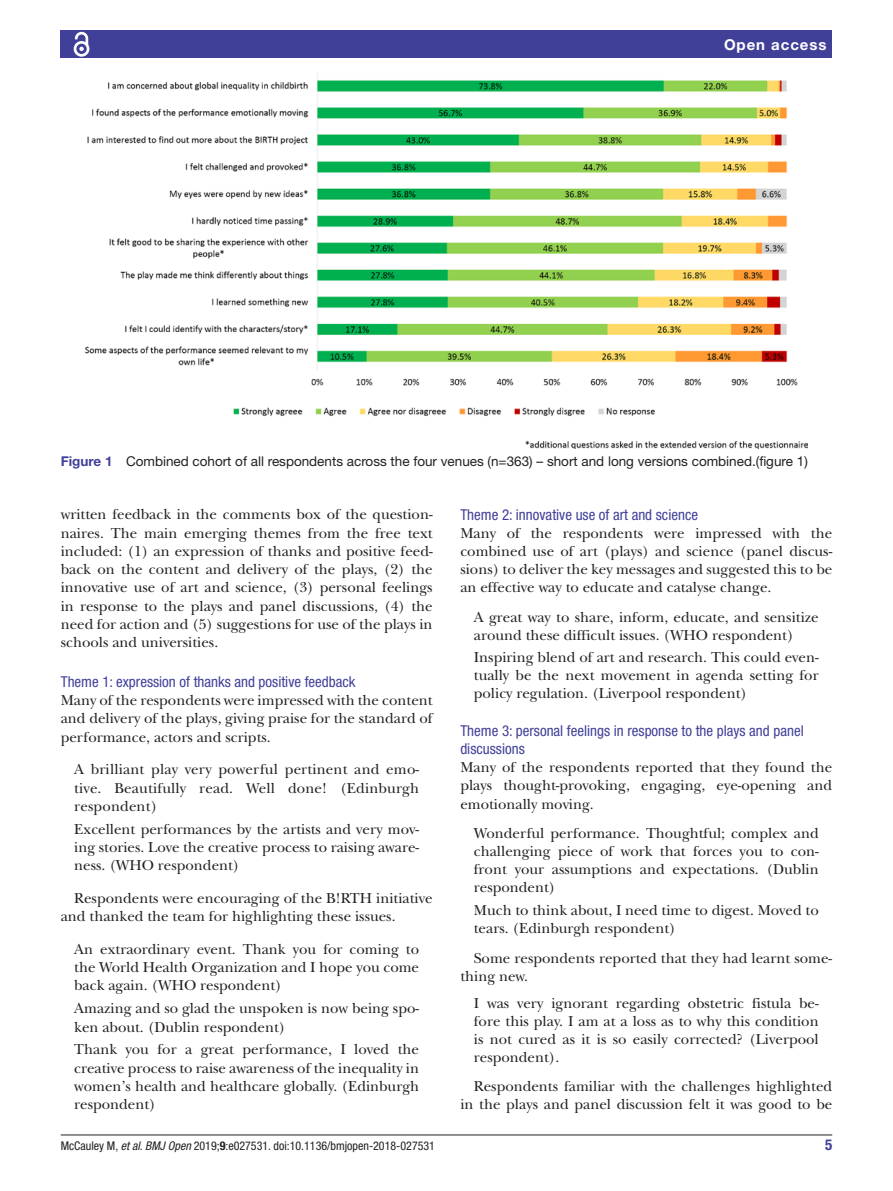
<style>
.page{position:relative;width:893px;height:1191px;background:#fff}
.page>*{position:absolute;margin:0;border:0;box-sizing:border-box;transform-origin:0 0}
.t1{font:15px/18.3px "New Baskerville";color:#231f20;text-align:justify}
.t2{font:condensed 15px/18px "Helvetica Neue LT Std";color:#414099}
.t3{font:700 15px "Helvetica Neue LT Std";letter-spacing:.065em;color:#fff}
.t4{font:700 condensed 15px "Helvetica Neue LT Std";color:#414099}
.t5{font:13.5px "Helvetica Neue LT Std";color:#231f20}
.t6{font:condensed 12px "Helvetica Neue LT Std";color:#231f20}
.s1{font-weight:700;color:#414099}
.s2{font-style:italic}
.s3{font-weight:700}
</style>
<div class="page">
<hr style="left:61px;top:1134px;width:771px;height:1px;background:#231f20">
<div style="left:61px;top:31px;width:771px;height:27px;background:#414099"></div>
<svg style="left:73px;top:31px;width:17px;height:26px"></svg>
<img style="left:85px;top:73px;width:723px;height:375px">
<p class="t3" style="left:724px;top:35px;width:104px">Open access</p>
<p class="t5" style="left:61px;top:453px;width:749px"><span class="s1">Figure 1</span> Combined cohort of all respondents across the four venues (n=363) – short and long versions combined.(figure 1)</p>
<p class="t1" style="left:61px;top:505px;width:373px">written feedback in the comments box of the question&shy;naires. The main emerging themes from the free text included: (1) an expression of thanks and positive feed&shy;back on the content and delivery of the plays, (2) the innovative use of art and science, (3) personal feelings in response to the plays and panel discussions, (4) the need for action and (5) suggestions for use of the plays in schools and universities.</p>
<p class="t2" style="left:61px;top:672px;width:296px">Theme 1: expression of thanks and positive feedback</p>
<p class="t1" style="left:61px;top:691px;width:373px">Many of the respondents were impressed with the content and delivery of the plays, giving praise for the standard of performance, actors and scripts.</p>
<p class="t1" style="left:74px;top:760px;width:346px">A brilliant play very powerful pertinent and emo&shy;tive. Beautifully read. Well done! (Edinburgh respondent)</p>
<p class="t1" style="left:74px;top:820px;width:346px">Excellent performances by the artists and very mov&shy;ing stories. Love the creative process to raising aware&shy;ness. (WHO respondent)</p>
<p class="t1" style="left:61px;top:889px;width:373px;text-indent:14px">Respondents were encouraging of the B!RTH initiative and thanked the team for highlighting these issues.</p>
<p class="t1" style="left:74px;top:940px;width:346px">An extraordinary event. Thank you for coming to the World Health Organization and I hope you come back again. (WHO respondent)</p>
<p class="t1" style="left:74px;top:999px;width:346px">Amazing and so glad the unspoken is now being spo&shy;ken about. (Dublin respondent)</p>
<p class="t1" style="left:74px;top:1040px;width:346px">Thank you for a great performance, I loved the creative process to raise awareness of the inequality in women’s health and healthcare globally. (Edinburgh respondent)</p>
<p class="t2" style="left:460px;top:505px;width:239px">Theme 2: innovative use of art and science</p>
<p class="t1" style="left:460px;top:524px;width:373px">Many of the respondents were impressed with the combined use of art (plays) and science (panel discus&shy;sions) to deliver the key messages and suggested this to be an effective way to educate and catalyse change.</p>
<p class="t1" style="left:474px;top:608px;width:346px">A great way to share, inform, educate, and sensitize around these difficult issues. (WHO respondent)</p>
<p class="t1" style="left:474px;top:648px;width:346px">Inspiring blend of art and research. This could even&shy;tually be the next movement in agenda setting for policy regulation. (Liverpool respondent)</p>
<p class="t2" style="left:460px;top:722px;width:345px">Theme 3: personal feelings in response to the plays and panel discussions</p>
<p class="t1" style="left:460px;top:758px;width:373px">Many of the respondents reported that they found the plays thought-provoking, engaging, eye-opening and emotionally moving.</p>
<p class="t1" style="left:474px;top:824px;width:346px">Wonderful performance. Thoughtful; complex and challenging piece of work that forces you to con&shy;front your assumptions and expectations. (Dublin respondent)</p>
<p class="t1" style="left:474px;top:901px;width:346px">Much to think about, I need time to digest. Moved to tears. (Edinburgh respondent)</p>
<p class="t1" style="left:460px;top:948px;width:373px;text-indent:14px">Some respondents reported that they had learnt some&shy;thing new.</p>
<p class="t1" style="left:474px;top:993px;width:346px">I was very ignorant regarding obstetric fistula be&shy;fore this play. I am at a loss as to why this condition is not cured as it is so easily corrected? (Liverpool respondent).</p>
<p class="t1" style="left:460px;top:1077px;width:373px;text-align:right">Respondents familiar with the challenges highlighted in the plays and panel discussion felt it was good to be</p>
<p class="t6" style="left:61px;top:1138px;width:376px">McCauley M, <span class="s2">et al</span>. <span class="s2">BMJ Open</span> 2019;<span class="s3">9</span>:e027531. doi:10.1136/bmjopen-2018-027531</p>
<p class="t4" style="left:825px;top:1135px;width:9px">5</p>
</div>
